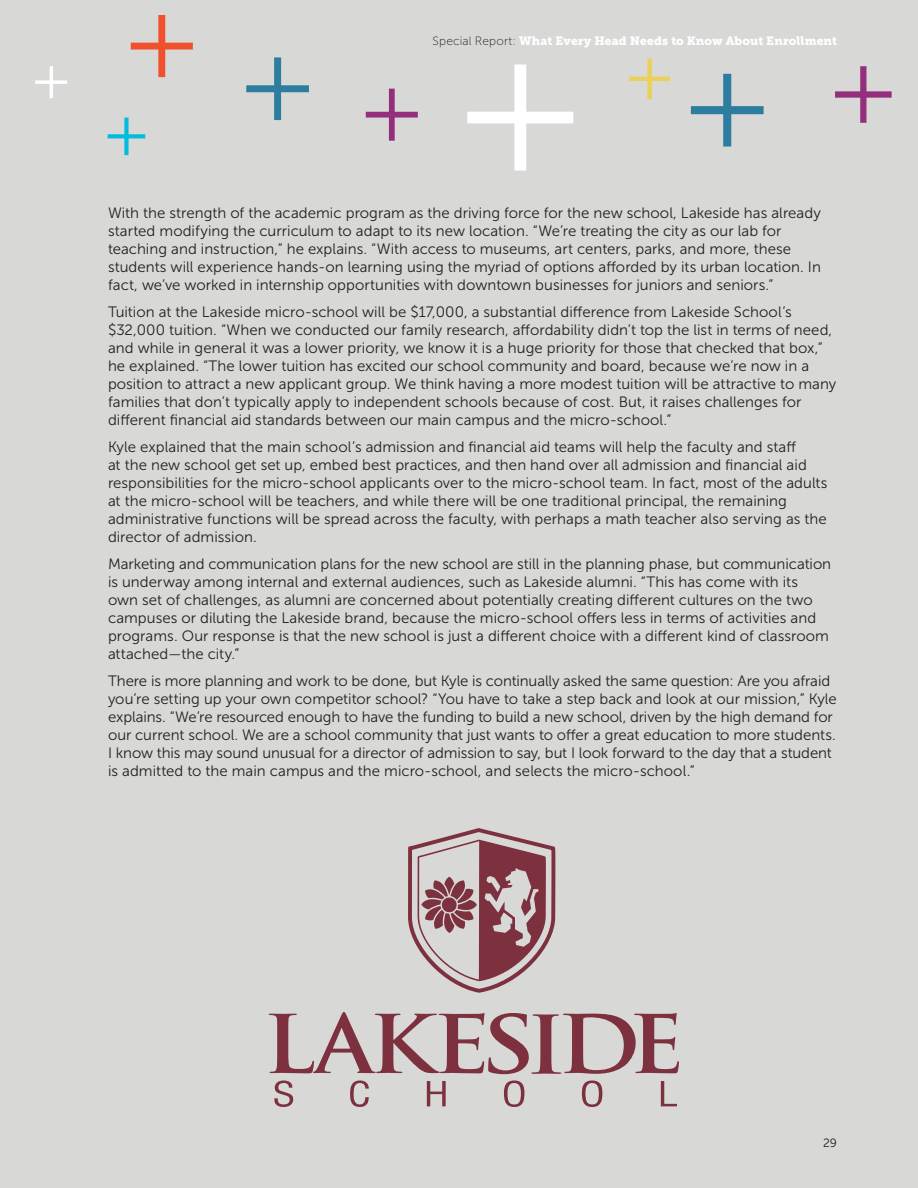
<style>
.page{position:relative;width:918px;height:1188px;background:#d8d9d7}
.page>*{position:absolute;margin:0;border:0;box-sizing:border-box;transform-origin:0 0}
.TEMA_Body_Copy_10_12{font:15px/18px "Museo Sans 300";color:#231f20}
.t1{font:12px "Museo Slab 900";letter-spacing:.01em;color:#fff}
.t2{font:12px "Museo Sans 300";color:#231f20}
.s1{font-family:"Museo Sans 100";color:#231f20}
</style>
<div class="page">
<svg style="left:467px;top:64px;width:106px;height:107px"></svg>
<svg style="left:131px;top:15px;width:62px;height:62px"></svg>
<svg style="left:366px;top:89px;width:52px;height:52px"></svg>
<svg style="left:108px;top:118px;width:37px;height:37px"></svg>
<svg style="left:35px;top:66px;width:32px;height:32px"></svg>
<svg style="left:691px;top:74px;width:73px;height:73px"></svg>
<svg style="left:835px;top:66px;width:57px;height:57px"></svg>
<svg style="left:629px;top:58px;width:41px;height:41px"></svg>
<svg style="left:246px;top:57px;width:63px;height:63px"></svg>
<svg style="left:408px;top:828px;width:147px;height:165px"></svg>
<svg style="left:274px;top:1080px;width:19px;height:27px"></svg>
<svg style="left:350px;top:1080px;width:19px;height:27px"></svg>
<svg style="left:427px;top:1081px;width:19px;height:25px"></svg>
<svg style="left:504px;top:1080px;width:21px;height:27px"></svg>
<svg style="left:582px;top:1080px;width:20px;height:27px"></svg>
<svg style="left:661px;top:1081px;width:16px;height:25px"></svg>
<svg style="left:269px;top:1012px;width:410px;height:62px"></svg>
<p class="t1" style="left:433px;top:34px;width:406px"><span class="s1">Special Report:</span> What Every Head Needs to Know About Enrollment</p>
<p class="TEMA_Body_Copy_10_12" style="left:108px;top:204px;width:714px">With the strength of the academic program as the driving force for the new school, Lakeside has already started modifying the curriculum to adapt to its new location. “We’re treating the city as our lab for teaching and instruction,” he explains. “With access to museums, art centers, parks, and more, these students will experience hands-on learning using the myriad of options afforded by its urban location. In fact, we’ve worked in internship opportunities with downtown businesses for juniors and seniors.”</p>
<p class="TEMA_Body_Copy_10_12" style="left:108px;top:303px;width:730px">Tuition at the Lakeside micro-school will be $17,000, a substantial difference from Lakeside School’s $32,000 tuition. “When we conducted our family research, affordability didn’t top the list in terms of need, and while in general it was a lower priority, we know it is a huge priority for those that checked that box,” he explained. “The lower tuition has excited our school community and board, because we’re now in a position to attract a new applicant group. We think having a more modest tuition will be attractive to many families that don’t typically apply to independent schools because of cost. But, it raises challenges for different financial aid standards between our main campus and the micro-school.”</p>
<p class="TEMA_Body_Copy_10_12" style="left:108px;top:438px;width:721px">Kyle explained that the main school’s admission and financial aid teams will help the faculty and staff<br>at the new school get set up, embed best practices, and then hand over all admission and financial aid responsibilities for the micro-school applicants over to the micro-school team. In fact, most of the adults at the micro-school will be teachers, and while there will be one traditional principal, the remaining administrative functions will be spread across the faculty, with perhaps a math teacher also serving as the director of admission.</p>
<p class="TEMA_Body_Copy_10_12" style="left:108px;top:555px;width:725px">Marketing and communication plans for the new school are still in the planning phase, but communication is underway among internal and external audiences, such as Lakeside alumni. “This has come with its own set of challenges, as alumni are concerned about potentially creating different cultures on the two campuses or diluting the Lakeside brand, because the micro-school offers less in terms of activities and programs. Our response is that the new school is just a different choice with a different kind of classroom attached—the city.”</p>
<p class="TEMA_Body_Copy_10_12" style="left:108px;top:672px;width:730px">There is more planning and work to be done, but Kyle is continually asked the same question: Are you afraid you’re setting up your own competitor school? “You have to take a step back and look at our mission,” Kyle explains. “We’re resourced enough to have the funding to build a new school, driven by the high demand for our current school. We are a school community that just wants to offer a great education to more students.<br>I know this may sound unusual for a director of admission to say, but I look forward to the day that a student is admitted to the main campus and the micro-school, and selects the micro-school.”</p>
<p class="t2" style="left:823px;top:1136px;width:15px">29</p>
</div>
